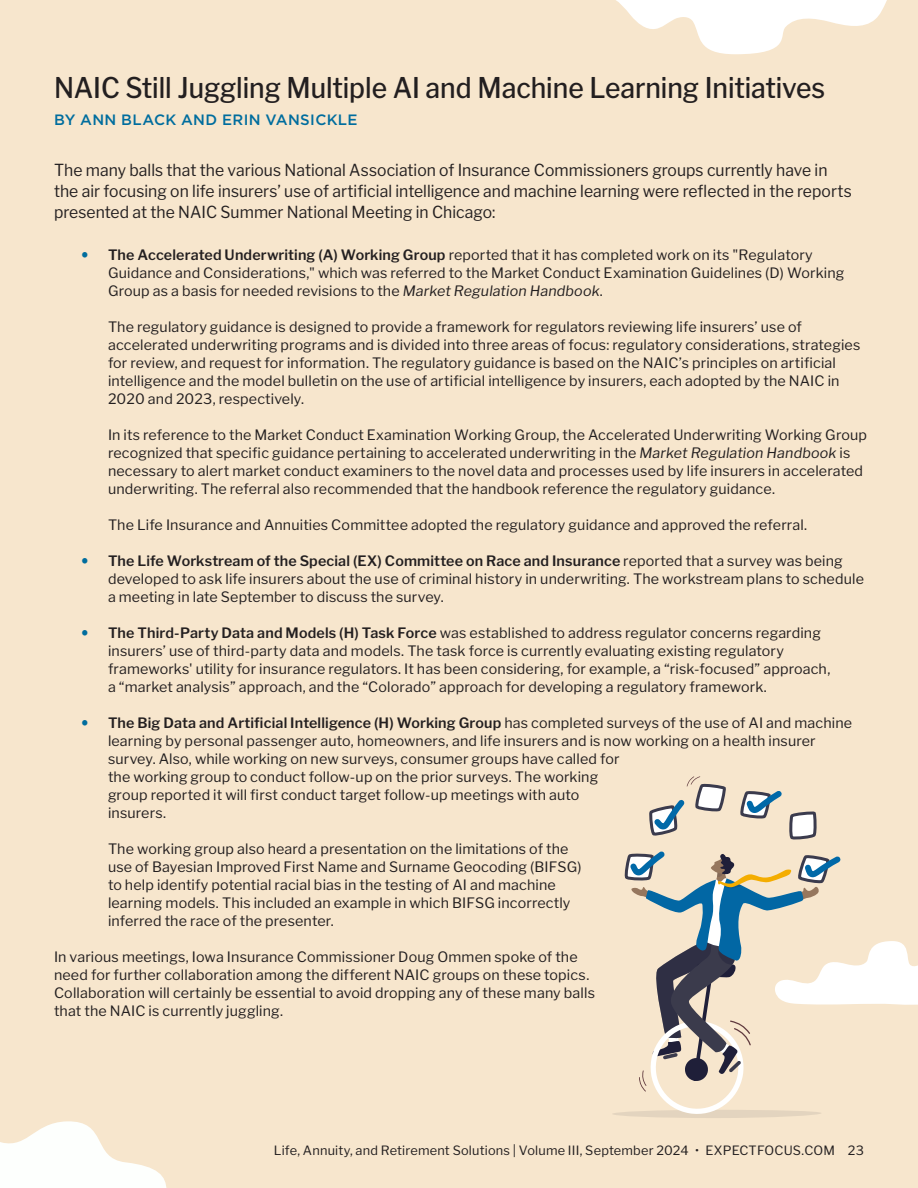
<style>
.page{position:relative;width:918px;height:1188px;background:#f7e6cd}
.page>*{position:absolute;margin:0;border:0;box-sizing:border-box;transform-origin:0 0}
.t1{font:500 28.35px "Libre Franklin";color:#231f20;scale:.93 1}
.Body_Copy{font:16.5px/21px "Libre Franklin";letter-spacing:.005em;color:#231f20;scale:.95 1}
.t2{font:500 15px "Gotham";letter-spacing:.02em;color:#006d9e}
.Blue_Bullets{font:14.25px/18px "Libre Franklin";letter-spacing:.01em;color:#231f20}
.Body_Copy-2{font:14.25px/18px "Libre Franklin";letter-spacing:.01em;color:#231f20}
.t3{font:12.75px "Libre Franklin";letter-spacing:.015em;color:#231f20}
.s1{font-weight:600}
.s2{font-style:italic}
</style>
<div class="page">
<svg style="left:613px;top:776px;width:305px;height:342px"></svg>
<svg style="left:0;top:1121px;width:167px;height:67px"></svg>
<svg style="left:616px;top:0;width:271px;height:54px"></svg>
<p class="t1" style="left:54px;top:71px;width:831px">NAIC Still Juggling Multiple AI and Machine Learning Initiatives</p>
<p class="t2" style="left:54px;top:110px;width:305px">BY ANN BLACK AND ERIN VANSICKLE</p>
<p class="Body_Copy" style="left:54px;top:160px;width:841px">The many balls that the various National Association of Insurance Commissioners groups currently have in the air focusing on life insurers’ use of artificial intelligence and machine learning were reflected in the reports presented at the NAIC Summer National Meeting in Chicago:</p>
<p class="Blue_Bullets" style="left:108px;top:246px;width:738px"><span class="s1">The Accelerated Underwriting (A) Working Group</span> reported that it has completed work on its "Regulatory<br>Guidance and Considerations," which was referred to the Market Conduct Examination Guidelines (D) Working<br>Group as a basis for needed revisions to the <span class="s2">Market Regulation Handbook</span>.</p>
<p class="Blue_Bullets" style="left:108px;top:318px;width:754px">The regulatory guidance is designed to provide a framework for regulators reviewing life insurers’ use of accelerated underwriting programs and is divided into three areas of focus: regulatory considerations, strategies for review, and request for information. The regulatory guidance is based on the NAIC’s principles on artificial intelligence and the model bulletin on the use of artificial intelligence by insurers, each adopted by the NAIC in 2020 and 2023, respectively.</p>
<p class="Blue_Bullets" style="left:108px;top:426px;width:761px">In its reference to the Market Conduct Examination Working Group, the Accelerated Underwriting Working Group recognized that specific guidance pertaining to accelerated underwriting in the <span class="s2">Market Regulation Handbook</span> is necessary to alert market conduct examiners to the novel data and processes used by life insurers in accelerated underwriting. The referral also recommended that the handbook reference the regulatory guidance.</p>
<p class="Blue_Bullets" style="left:108px;top:516px;width:701px">The Life Insurance and Annuities Committee adopted the regulatory guidance and approved the referral.</p>
<p class="Blue_Bullets" style="left:108px;top:552px;width:757px"><span class="s1">The Life Workstream of the Special (EX) Committee on Race and Insurance</span> reported that a survey was being developed to ask life insurers about the use of criminal history in underwriting. The workstream plans to schedule a meeting in late September to discuss the survey.</p>
<p class="Blue_Bullets" style="left:108px;top:624px;width:724px"><span class="s1">The Third-Party Data and Models (H) Task Force</span> was established to address regulator concerns regarding insurers’ use of third-party data and models. The task force is currently evaluating existing regulatory frameworks' utility for insurance regulators. It has been considering, for example, a “risk-focused” approach, a “market analysis” approach, and the “Colorado” approach for developing a regulatory framework.</p>
<p class="Blue_Bullets" style="left:108px;top:714px;width:746px"><span class="s1">The Big Data and Artificial Intelligence (H) Working Group</span> has completed surveys of the use of AI and machine learning by personal passenger auto, homeowners, and life insurers and is now working on a health insurer survey. Also, while working on new surveys, consumer groups have called for<br>the working group to conduct follow-up on the prior surveys. The working<br>group reported it will first conduct target follow-up meetings with auto<br>insurers.</p>
<p class="Blue_Bullets" style="left:108px;top:840px;width:475px">The working group also heard a presentation on the limitations of the use of Bayesian Improved First Name and Surname Geocoding (BIFSG) to help identify potential racial bias in the testing of AI and machine learning models. This included an example in which BIFSG incorrectly inferred the race of the presenter.</p>
<p class="Body_Copy-2" style="left:54px;top:948px;width:543px">In various meetings, Iowa Insurance Commissioner Doug Ommen spoke of the need for further collaboration among the different NAIC groups on these topics.<br>Collaboration will certainly be essential to avoid dropping any of these many balls that the NAIC is currently juggling.</p>
<p class="t3" style="left:274px;top:1143px;width:592px">Life, Annuity, and Retirement Solutions | Volume III, September 2024 • EXPECTFOCUS.COM 23</p>
</div>
